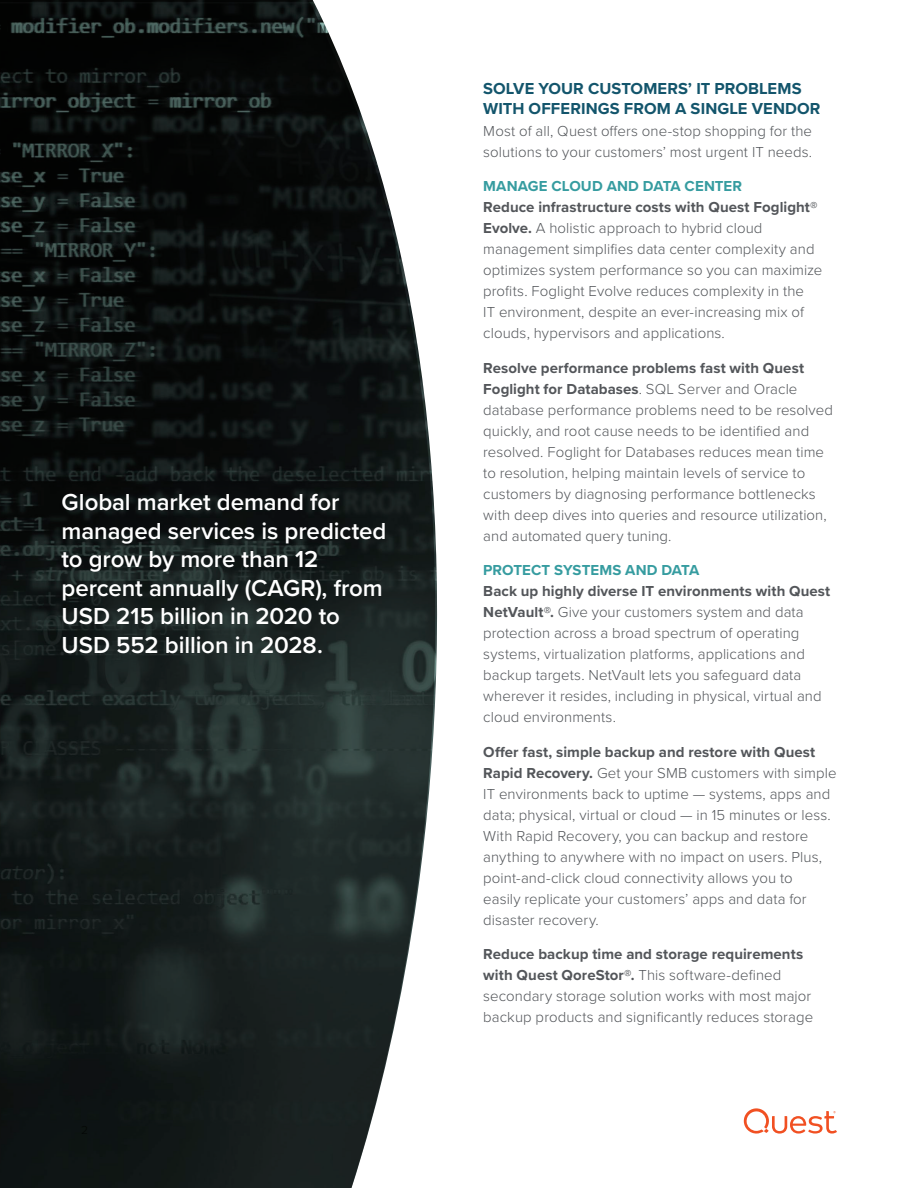
<style>
.page{position:relative;width:918px;height:1188px;background:#fff}
.page>*{position:absolute;margin:0;border:0;box-sizing:border-box;transform-origin:0 0}
.Quote-white{font:600 24px/28.5px "Proxima Nova";letter-spacing:-.005em;color:#fff}
.Section_Heading_2{font:700 16.5px/19.5px "Proxima Nova";letter-spacing:.005em;color:#13556c}
.Body{font:300 15px/21px "Proxima Nova";letter-spacing:.005em;color:#53565a}
.Section_Heading_3{font:700 15px "Proxima Nova";letter-spacing:.005em;color:#369ca0}
.s1{font-weight:700}
</style>
<div class="page">
<svg style="left:744px;top:1108px;width:93px;height:26px"></svg>
<svg style="left:0;top:0;width:438px;height:1188px;background:#252c2b"></svg>
<p class="Quote-white" style="left:62px;top:487px;width:326px">Global market demand for managed services is predicted to grow by more than 12 percent annually (CAGR), from<br>USD 215 billion in 2020 to<br>USD 552 billion in 2028.</p>
<p class="Section_Heading_2" style="left:483px;top:78px;width:339px">SOLVE YOUR CUSTOMERS’ IT PROBLEMS<br>WITH OFFERINGS FROM A SINGLE VENDOR</p>
<p class="Body" style="left:483px;top:119px;width:330px">Most of all, Quest offers one-stop shopping for the solutions to your customers’ most urgent IT needs.</p>
<p class="Section_Heading_3" style="left:483px;top:175px;width:260px">MANAGE CLOUD AND DATA CENTER</p>
<p class="Body" style="left:483px;top:196px;width:341px"><span class="s1">Reduce infrastructure costs with Quest Foglight® Evolve.</span> A holistic approach to hybrid cloud management simplifies data center complexity and optimizes system performance so you can maximize profits. Foglight Evolve reduces complexity in the<br>IT environment, despite an ever-increasing mix of clouds, hypervisors and applications.</p>
<p class="Body" style="left:483px;top:356px;width:351px"><span class="s1">Resolve performance problems fast with Quest Foglight for Databases</span>. SQL Server and Oracle database performance problems need to be resolved quickly, and root cause needs to be identified and resolved. Foglight for Databases reduces mean time to resolution, helping maintain levels of service to customers by diagnosing performance bottlenecks with deep dives into queries and resource utilization, and automated query tuning.</p>
<p class="Section_Heading_3" style="left:483px;top:559px;width:218px">PROTECT SYSTEMS AND DATA</p>
<p class="Body" style="left:483px;top:580px;width:349px"><span class="s1">Back up highly diverse IT environments with Quest NetVault®.</span> Give your customers system and data protection across a broad spectrum of operating systems, virtualization platforms, applications and backup targets. NetVault lets you safeguard data wherever it resides, including in physical, virtual and cloud environments.</p>
<p class="Body" style="left:483px;top:740px;width:355px"><span class="s1">Offer fast, simple backup and restore with Quest Rapid Recovery.</span> Get your SMB customers with simple IT environments back to uptime — systems, apps and data; physical, virtual or cloud — in 15 minutes or less.<br>With Rapid Recovery, you can backup and restore anything to anywhere with no impact on users. Plus, point-and-click cloud connectivity allows you to<br>easily replicate your customers’ apps and data for disaster recovery.</p>
<p class="Body" style="left:483px;top:943px;width:331px"><span class="s1">Reduce backup time and storage requirements with Quest QoreStor®.</span> This software-defined secondary storage solution works with most major backup products and significantly reduces storage</p>
</div>
